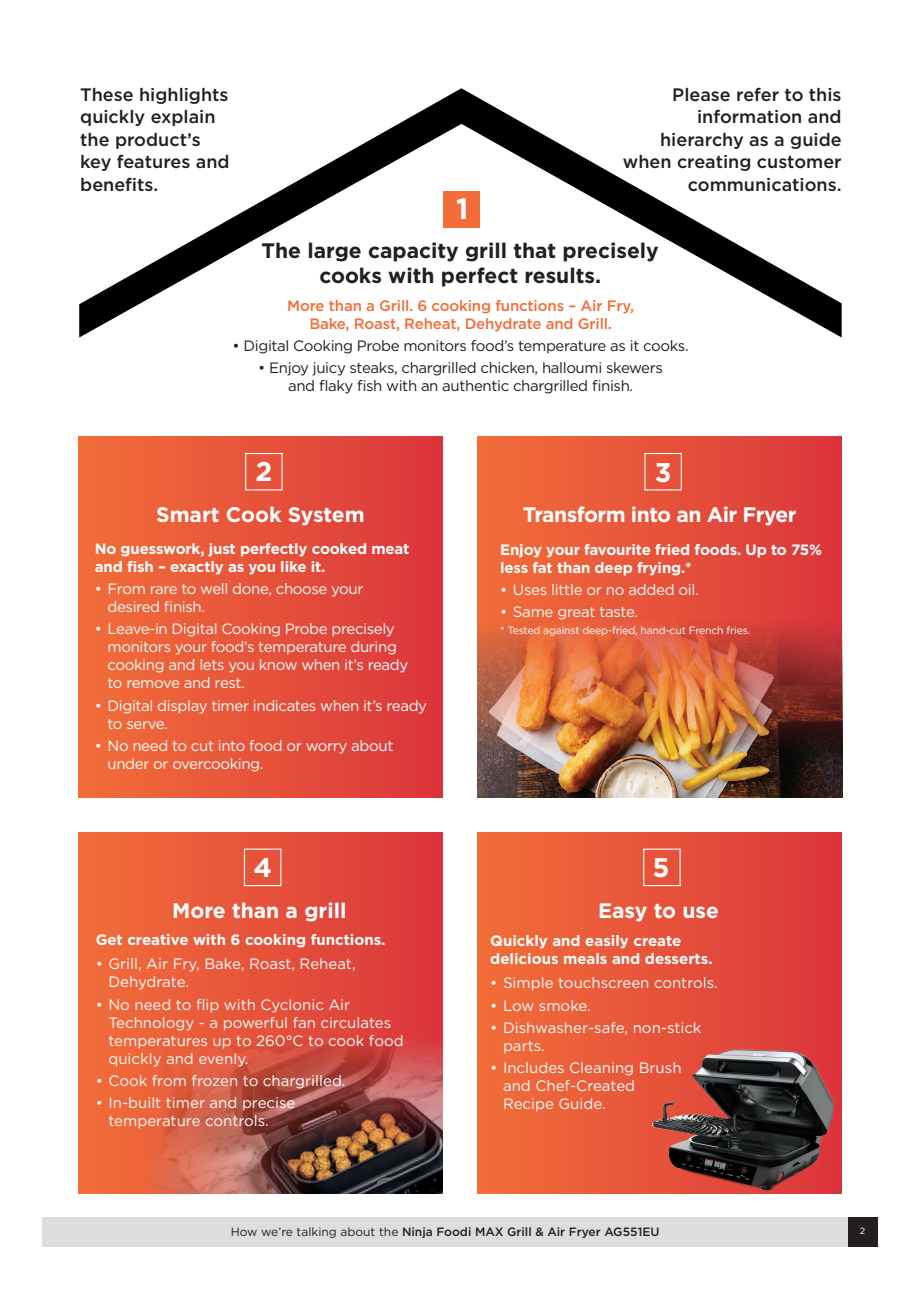
<style>
.page{position:relative;width:919px;height:1289px;background:#fff}
.page>*{position:absolute;margin:0;border:0;box-sizing:border-box;transform-origin:0 0}
.t1{font:700 29.25px "Gotham";color:#fff}
.t2{font:700 27px "Gotham";color:#fff}
.t3{font:700 21px "Gotham";letter-spacing:-.015em;color:#fff}
.t4{font:700 21px/24px "Gotham";color:#231f20;text-align:center}
.t5{font:500 18px/22.5px "Gotham";color:#231f20}
.t6{font:15px/18px "Gotham";color:#fff}
.t7{font:15px/18px "Gotham";letter-spacing:-.02em;color:#fff}
.t8{font:700 15px/18px "Gotham";letter-spacing:-.01em;color:#fff}
.t9{font:15px/18px "Gotham";letter-spacing:-.025em;color:#231f20;text-align:center}
.t10{font:500 15px/18px "Gotham";letter-spacing:-.01em;color:#f26d38;text-align:center}
.t11{font:500 12px "Gotham";color:#231f20}
.t12{font:10.5px "Gotham";letter-spacing:-.02em;color:#fff}
.t13{font:9px "Gotham";color:#fff}
.s1{font-weight:400}
</style>
<div class="page">
<div style="left:477px;top:436px;width:364px;height:361px;background:linear-gradient(to right,#f26f39,#db363c)"></div>
<img style="left:477px;top:619px;width:365px;height:178px">
<div style="left:78px;top:832px;width:364px;height:361px;background:linear-gradient(to right,#f26f39,#db363c)"></div>
<img style="left:126px;top:1035px;width:316px;height:158px">
<div style="left:43px;top:1216px;width:813px;height:30px;background:#dedddd"></div>
<div style="left:847px;top:1216px;width:30px;height:30px;background:#231f20"></div>
<div style="left:477px;top:832px;width:364px;height:361px;background:linear-gradient(to right,#f26f39,#db363c)"></div>
<div style="left:78px;top:436px;width:364px;height:361px;background:linear-gradient(to right,#f26f39,#db363c)"></div>
<svg style="left:79px;top:88px;width:762px;height:249px"></svg>
<div style="left:245px;top:453px;width:37px;height:37px;border:1px solid #fff"></div>
<div style="left:244px;top:848px;width:37px;height:38px;border:1px solid #fff"></div>
<div style="left:643px;top:848px;width:37px;height:38px;border:1px solid #fff"></div>
<img style="left:651px;top:1040px;width:191px;height:154px">
<p class="t5" style="left:80px;top:83px;width:151px">These highlights quickly explain the product’s key features and benefits.</p>
<p class="t5" style="left:623px;top:83px;width:220px;text-align:right">Please refer to this information and hierarchy as a guide when creating customer communications.</p>
<p class="t1" style="left:456px;top:189px;width:14px">1</p>
<p class="t4" style="left:261px;top:239px;width:399px">The large capacity grill that precisely cooks with perfect results.</p>
<p class="t10" style="left:287px;top:296px;width:348px">More than a Grill. 6 cooking functions – Air Fry,<br>Bake, Roast, Reheat, Dehydrate and Grill.</p>
<p class="t9" style="left:232px;top:336px;width:457px">• Digital Cooking Probe monitors food’s temperature as it cooks.</p>
<p class="t9" style="left:258px;top:359px;width:406px">• Enjoy juicy steaks, chargrilled chicken, halloumi skewers and flaky fish with an authentic chargrilled finish.</p>
<p class="t2" style="left:255px;top:453px;width:18px">2</p>
<p class="t2" style="left:654px;top:454px;width:18px">3</p>
<p class="t3" style="left:156px;top:501px;width:210px">Smart Cook System</p>
<p class="t3" style="left:522px;top:501px;width:275px">Transform into an Air Fryer</p>
<p class="t8" style="left:95px;top:539px;width:316px">No guesswork, just perfectly cooked meat and fish – exactly as you like it.</p>
<p class="t7" style="left:107px;top:579px;width:257px;text-indent:-13px">• From rare to well done, choose your desired finish.</p>
<p class="t7" style="left:107px;top:619px;width:302px;text-indent:-13px">• Leave-in Digital Cooking Probe precisely monitors your food’s temperature during cooking and lets you know when it’s ready to remove and rest.</p>
<p class="t7" style="left:107px;top:696px;width:321px;text-indent:-13px">• Digital display timer indicates when it’s ready to serve.</p>
<p class="t7" style="left:107px;top:736px;width:287px;text-indent:-13px">• No need to cut into food or worry about under or overcooking.</p>
<p class="t8" style="left:500px;top:540px;width:323px">Enjoy your favourite fried foods. Up to 75% less fat than deep frying.*</p>
<p class="t7" style="left:500px;top:580px;width:200px">• Uses little or no added oil.</p>
<p class="t7" style="left:500px;top:603px;width:139px">• Same great taste.</p>
<p class="t12" style="left:500px;top:624px;width:251px">* Tested against deep-fried, hand-cut French fries.</p>
<p class="t2" style="left:253px;top:849px;width:20px">4</p>
<p class="t2" style="left:652px;top:849px;width:19px">5</p>
<p class="t3" style="left:172px;top:896px;width:176px">More than a grill</p>
<p class="t3" style="left:598px;top:896px;width:122px">Easy to use</p>
<p class="t8" style="left:96px;top:930px;width:291px">Get creative with 6 cooking functions.</p>
<p class="t6" style="left:108px;top:954px;width:249px;text-indent:-13px">• Grill, Air Fry, Bake, Roast, Reheat,<br>Dehydrate.</p>
<p class="t6" style="left:108px;top:995px;width:297px;text-indent:-13px">• No need to flip with Cyclonic Air<br>Technology - a powerful fan circulates temperatures up to 260°C to cook food quickly and evenly.</p>
<p class="t6" style="left:96px;top:1071px;width:251px">• Cook from frozen to chargrilled.</p>
<p class="t6" style="left:108px;top:1093px;width:188px;text-indent:-13px">• In-built timer and precise temperature controls.</p>
<p class="t8" style="left:490px;top:931px;width:224px">Quickly and easily create delicious meals and desserts.</p>
<p class="t6" style="left:490px;top:973px;width:229px">• Simple touchscreen controls.</p>
<p class="t7" style="left:490px;top:996px;width:102px">• Low smoke.</p>
<p class="t6" style="left:503px;top:1018px;width:200px;text-indent:-13px">• Dishwasher-safe, non-stick parts.</p>
<p class="t6" style="left:503px;top:1058px;width:180px;text-indent:-13px">• Includes Cleaning Brush and Chef-Created<br>Recipe Guide.</p>
<p class="t11" style="left:231px;top:1223px;width:430px"><span class="s1">How we’re talking about the</span> Ninja Foodi MAX Grill &amp; Air Fryer AG551EU</p>
<p class="t13" style="left:859px;top:1224px;width:7px">2</p>
</div>
